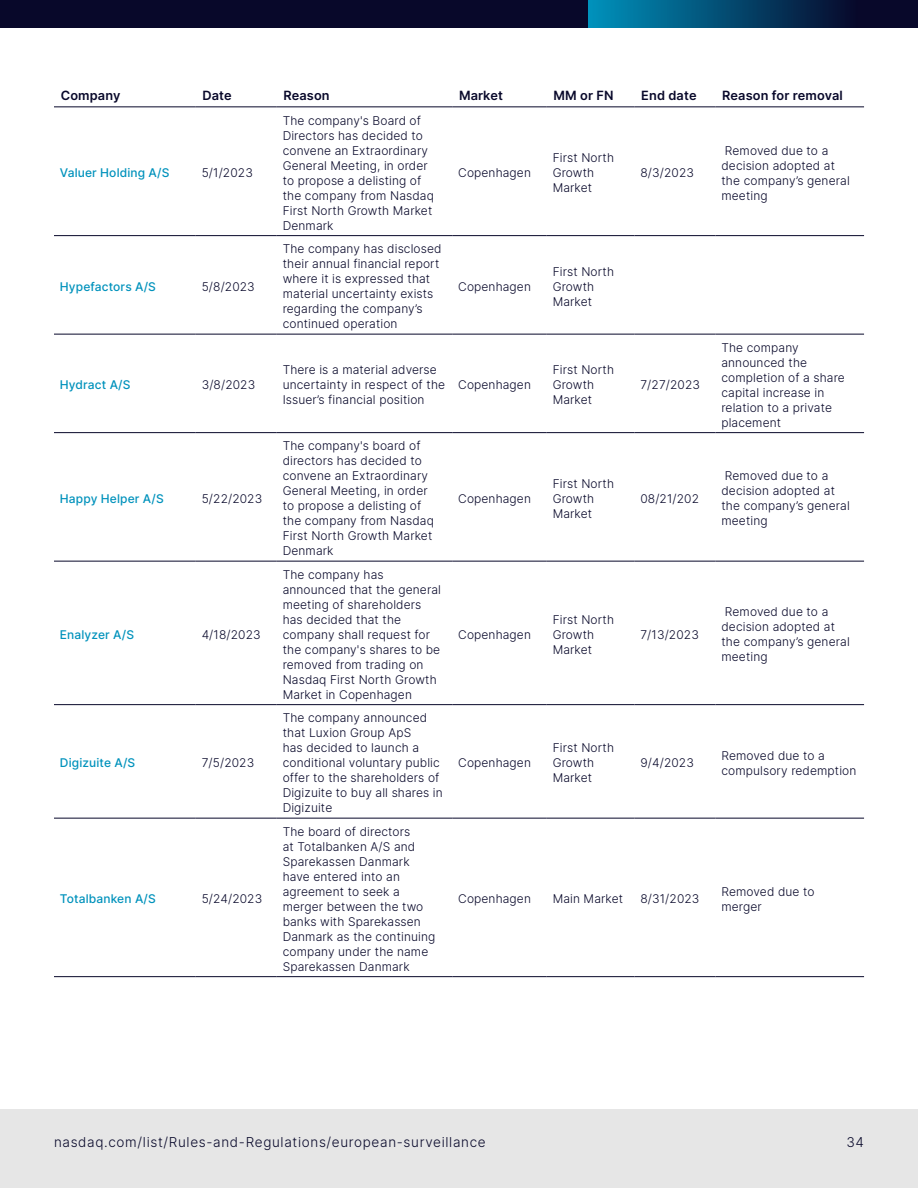
<style>
.page{position:relative;width:918px;height:1188px;background:#fff}
.page>*{position:absolute;margin:0;border:0;box-sizing:border-box;transform-origin:0 0}
.t1{font:300 13.5px "Inter";letter-spacing:.05em;color:#08082a}
.t2{font:12.75px "Inter";letter-spacing:.01em;color:#08082a}
.t3{font:300 12px/15px "Inter";letter-spacing:.01em;color:#08082a}
.t4{font:12px "Inter";letter-spacing:.01em;color:#0092bc}
</style>
<div class="page">
<div style="left:0;top:1109px;width:918px;height:79px;background:#e6e6e6"></div>
<div style="left:0;top:0;width:918px;height:28px;background:#08082a"></div>
<svg style="left:589px;top:0;width:249px;height:28px;background:#035178"></svg>
<hr style="left:54px;top:106px;width:142px;height:1px;background:#08082a">
<hr style="left:196px;top:106px;width:81px;height:1px;background:#08082a">
<hr style="left:277px;top:106px;width:175px;height:1px;background:#08082a">
<hr style="left:452px;top:106px;width:95px;height:1px;background:#08082a">
<hr style="left:547px;top:106px;width:87px;height:1px;background:#08082a">
<hr style="left:634px;top:106px;width:82px;height:1px;background:#08082a">
<hr style="left:716px;top:106px;width:148px;height:1px;background:#08082a">
<hr style="left:54px;top:235px;width:142px;height:1px;background:#08082a">
<hr style="left:196px;top:235px;width:81px;height:1px;background:#08082a">
<hr style="left:277px;top:235px;width:175px;height:1px;background:#08082a">
<hr style="left:452px;top:235px;width:95px;height:1px;background:#08082a">
<hr style="left:547px;top:235px;width:87px;height:1px;background:#08082a">
<hr style="left:634px;top:235px;width:82px;height:1px;background:#08082a">
<hr style="left:716px;top:235px;width:148px;height:1px;background:#08082a">
<hr style="left:54px;top:334px;width:142px;height:1px;background:#08082a">
<hr style="left:196px;top:334px;width:81px;height:1px;background:#08082a">
<hr style="left:277px;top:334px;width:175px;height:1px;background:#08082a">
<hr style="left:452px;top:334px;width:95px;height:1px;background:#08082a">
<hr style="left:547px;top:334px;width:87px;height:1px;background:#08082a">
<hr style="left:634px;top:334px;width:82px;height:1px;background:#08082a">
<hr style="left:716px;top:334px;width:148px;height:1px;background:#08082a">
<hr style="left:54px;top:432px;width:142px;height:1px;background:#08082a">
<hr style="left:196px;top:432px;width:81px;height:1px;background:#08082a">
<hr style="left:277px;top:432px;width:175px;height:1px;background:#08082a">
<hr style="left:452px;top:432px;width:95px;height:1px;background:#08082a">
<hr style="left:547px;top:432px;width:87px;height:1px;background:#08082a">
<hr style="left:634px;top:432px;width:82px;height:1px;background:#08082a">
<hr style="left:716px;top:432px;width:148px;height:1px;background:#08082a">
<hr style="left:54px;top:561px;width:142px;height:1px;background:#08082a">
<hr style="left:196px;top:561px;width:81px;height:1px;background:#08082a">
<hr style="left:277px;top:561px;width:175px;height:1px;background:#08082a">
<hr style="left:452px;top:561px;width:95px;height:1px;background:#08082a">
<hr style="left:547px;top:561px;width:87px;height:1px;background:#08082a">
<hr style="left:634px;top:561px;width:82px;height:1px;background:#08082a">
<hr style="left:716px;top:561px;width:148px;height:1px;background:#08082a">
<hr style="left:54px;top:704px;width:142px;height:1px;background:#08082a">
<hr style="left:196px;top:704px;width:81px;height:1px;background:#08082a">
<hr style="left:277px;top:704px;width:175px;height:1px;background:#08082a">
<hr style="left:452px;top:704px;width:95px;height:1px;background:#08082a">
<hr style="left:547px;top:704px;width:87px;height:1px;background:#08082a">
<hr style="left:634px;top:704px;width:82px;height:1px;background:#08082a">
<hr style="left:716px;top:704px;width:148px;height:1px;background:#08082a">
<hr style="left:54px;top:818px;width:142px;height:1px;background:#08082a">
<hr style="left:196px;top:818px;width:81px;height:1px;background:#08082a">
<hr style="left:277px;top:818px;width:175px;height:1px;background:#08082a">
<hr style="left:452px;top:818px;width:95px;height:1px;background:#08082a">
<hr style="left:547px;top:818px;width:87px;height:1px;background:#08082a">
<hr style="left:634px;top:818px;width:82px;height:1px;background:#08082a">
<hr style="left:716px;top:818px;width:148px;height:1px;background:#08082a">
<hr style="left:54px;top:976px;width:142px;height:1px;background:#08082a">
<hr style="left:196px;top:976px;width:81px;height:1px;background:#08082a">
<hr style="left:277px;top:976px;width:175px;height:1px;background:#08082a">
<hr style="left:452px;top:976px;width:95px;height:1px;background:#08082a">
<hr style="left:547px;top:976px;width:87px;height:1px;background:#08082a">
<hr style="left:634px;top:976px;width:82px;height:1px;background:#08082a">
<hr style="left:716px;top:976px;width:148px;height:1px;background:#08082a">
<p class="t2" style="left:61px;top:86px;width:61px">Company</p>
<p class="t2" style="left:203px;top:86px;width:31px">Date</p>
<p class="t2" style="left:284px;top:86px;width:48px">Reason</p>
<p class="t2" style="left:459px;top:86px;width:45px">Market</p>
<p class="t2" style="left:554px;top:86px;width:62px">MM or FN</p>
<p class="t2" style="left:641px;top:86px;width:57px">End date</p>
<p class="t2" style="left:722px;top:86px;width:122px">Reason for removal</p>
<p class="t4" style="left:60px;top:164px;width:111px">Valuer Holding A/S</p>
<p class="t3" style="left:202px;top:165px;width:53px">5/1/2023</p>
<p class="t3" style="left:283px;top:113px;width:153px">The company's Board of<br>Directors has decided to convene an Extraordinary<br>General Meeting, in order to propose a delisting of the company from Nasdaq<br>First North Growth Market<br>Denmark</p>
<p class="t3" style="left:458px;top:165px;width:74px">Copenhagen</p>
<p class="t3" style="left:553px;top:150px;width:63px">First North<br>Growth<br>Market</p>
<p class="t3" style="left:640px;top:165px;width:55px">8/3/2023</p>
<p class="t3" style="left:721px;top:143px;width:130px">Removed due to a decision adopted at the company’s general meeting</p>
<p class="t4" style="left:60px;top:278px;width:98px">Hypefactors A/S</p>
<p class="t3" style="left:202px;top:279px;width:55px">5/8/2023</p>
<p class="t3" style="left:283px;top:241px;width:160px">The company has disclosed their annual financial report where it is expressed that material uncertainty exists regarding the company’s continued operation</p>
<p class="t3" style="left:458px;top:279px;width:74px">Copenhagen</p>
<p class="t3" style="left:553px;top:264px;width:63px">First North<br>Growth<br>Market</p>
<p class="t4" style="left:60px;top:376px;width:72px">Hydract A/S</p>
<p class="t3" style="left:202px;top:377px;width:55px">3/8/2023</p>
<p class="t3" style="left:283px;top:362px;width:164px">There is a material adverse uncertainty in respect of the<br>Issuer’s financial position</p>
<p class="t3" style="left:458px;top:377px;width:74px">Copenhagen</p>
<p class="t3" style="left:553px;top:362px;width:63px">First North<br>Growth<br>Market</p>
<p class="t3" style="left:640px;top:377px;width:61px">7/27/2023</p>
<p class="t3" style="left:721px;top:340px;width:125px">The company announced the completion of a share capital increase in relation to a private placement</p>
<p class="t4" style="left:60px;top:490px;width:105px">Happy Helper A/S</p>
<p class="t3" style="left:202px;top:491px;width:62px">5/22/2023</p>
<p class="t3" style="left:283px;top:438px;width:153px">The company's board of directors has decided to convene an Extraordinary<br>General Meeting, in order to propose a delisting of the company from Nasdaq<br>First North Growth Market<br>Denmark</p>
<p class="t3" style="left:458px;top:491px;width:74px">Copenhagen</p>
<p class="t3" style="left:553px;top:476px;width:63px">First North<br>Growth<br>Market</p>
<p class="t3" style="left:640px;top:491px;width:60px">08/21/202</p>
<p class="t3" style="left:721px;top:468px;width:130px">Removed due to a decision adopted at the company’s general meeting</p>
<p class="t4" style="left:60px;top:626px;width:76px">Enalyzer A/S</p>
<p class="t3" style="left:202px;top:627px;width:61px">4/18/2023</p>
<p class="t3" style="left:283px;top:567px;width:160px">The company has announced that the general meeting of shareholders has decided that the company shall request for the company's shares to be removed from trading on<br>Nasdaq First North Growth<br>Market in Copenhagen</p>
<p class="t3" style="left:458px;top:627px;width:74px">Copenhagen</p>
<p class="t3" style="left:553px;top:612px;width:63px">First North<br>Growth<br>Market</p>
<p class="t3" style="left:640px;top:627px;width:60px">7/13/2023</p>
<p class="t3" style="left:721px;top:604px;width:130px">Removed due to a decision adopted at the company’s general meeting</p>
<p class="t4" style="left:60px;top:754px;width:77px">Digizuite A/S</p>
<p class="t3" style="left:202px;top:755px;width:54px">7/5/2023</p>
<p class="t3" style="left:283px;top:710px;width:162px">The company announced that Luxion Group ApS<br>has decided to launch a conditional voluntary public offer to the shareholders of<br>Digizuite to buy all shares in<br>Digizuite</p>
<p class="t3" style="left:458px;top:755px;width:74px">Copenhagen</p>
<p class="t3" style="left:553px;top:740px;width:63px">First North<br>Growth<br>Market</p>
<p class="t3" style="left:640px;top:755px;width:55px">9/4/2023</p>
<p class="t3" style="left:721px;top:748px;width:136px">Removed due to a compulsory redemption</p>
<p class="t4" style="left:60px;top:890px;width:97px">Totalbanken A/S</p>
<p class="t3" style="left:202px;top:891px;width:62px">5/24/2023</p>
<p class="t3" style="left:283px;top:824px;width:154px">The board of directors<br>at Totalbanken A/S and<br>Sparekassen Danmark have entered into an agreement to seek a merger between the two banks with Sparekassen<br>Danmark as the continuing company under the name<br>Sparekassen Danmark</p>
<p class="t3" style="left:458px;top:891px;width:74px">Copenhagen</p>
<p class="t3" style="left:553px;top:891px;width:72px">Main Market</p>
<p class="t3" style="left:640px;top:891px;width:61px">8/31/2023</p>
<p class="t3" style="left:721px;top:884px;width:95px">Removed due to merger</p>
<p class="t1" style="left:54px;top:1133px;width:433px">nasdaq.com/list/Rules-and-Regulations/european-surveillance</p>
<p class="t1" style="left:846px;top:1133px;width:19px">34</p>
</div>
